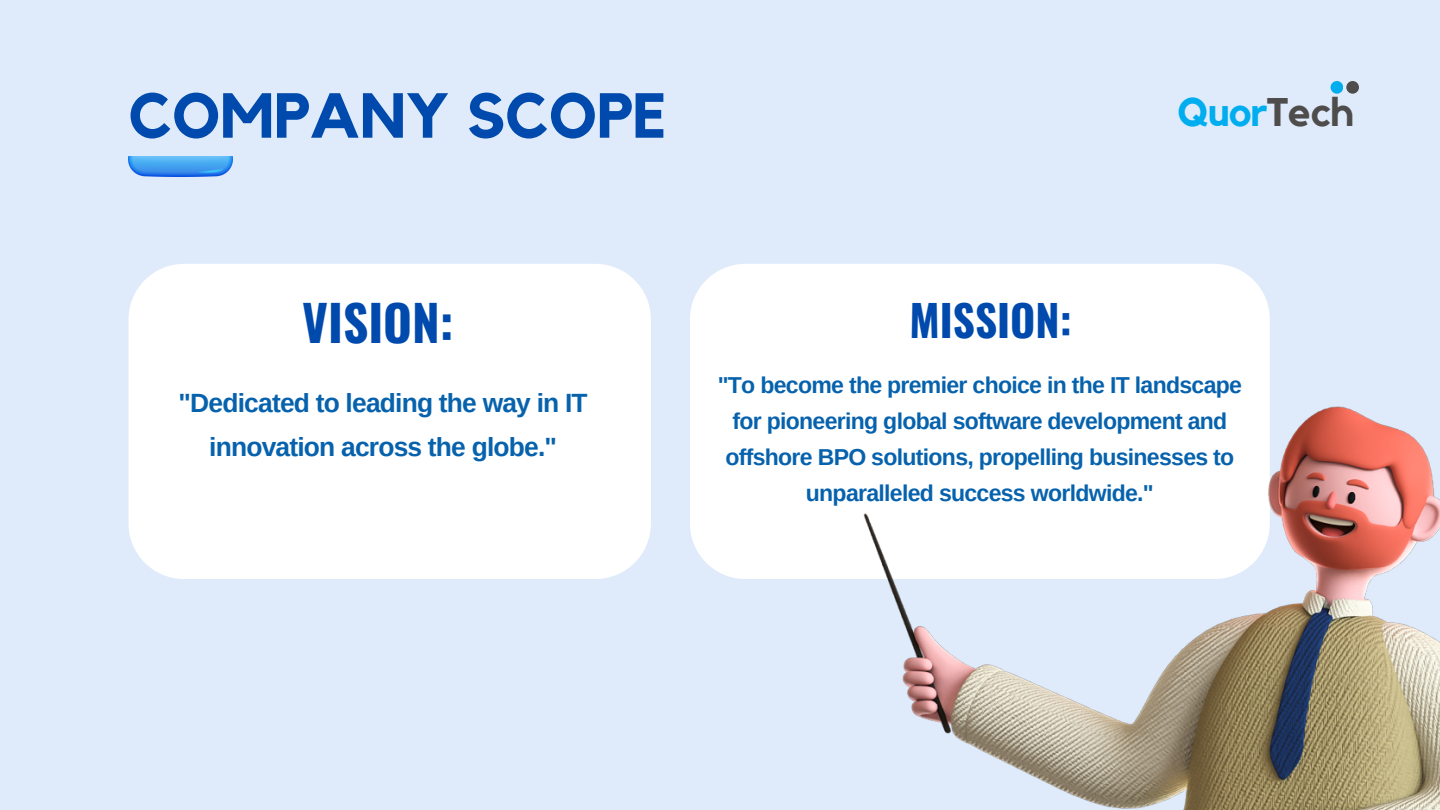
<style>
.page{position:relative;width:1440px;height:810px;background:#dfebfb}
.page>*{position:absolute;margin:0;border:0;box-sizing:border-box;transform-origin:0 0}
.t1{font:700 62.8px "Kollektif";color:#004aad}
.t2{font:700 49.4px "Oswald";color:#004aad}
.t3{font:700 43.1px "Oswald";color:#004aad}
.t4{font:700 39.8px "Kollektif";letter-spacing:-.02em;color:#00adef}
.t5{font:700 26.4px/44.1px "Arimo";letter-spacing:-.03em;color:#0762ad;text-align:center}
.t6{font:700 23px/35.8px "Arimo";letter-spacing:-.03em;color:#0762ad;text-align:center}
.s1{color:#4f4c4c}
</style>
<div class="page">
<div style="left:690px;top:264px;width:580px;height:315px;background:#fff"></div>
<img style="left:129px;top:156px;width:104px;height:20px">
<img style="left:864px;top:405px;width:576px;height:405px">
<div style="left:129px;top:264px;width:522px;height:315px;background:#fff;border-radius:56px"></div>
<div style="left:1346px;top:81px;width:13px;height:13px;background:#4f4c4c;border-radius:50%"></div>
<div style="left:1331px;top:81px;width:12px;height:13px;background:#00adef;border-radius:50%"></div>
<p class="t1" style="left:129px;top:87px;width:539px">COMPANY SCOPE</p>
<p class="t4" style="left:1177px;top:94px;width:177px">Quor<span class="s1">Tech</span></p>
<h3 class="t2" style="left:302px;top:284px;width:153px">VISION:</h3>
<p class="t5" style="left:179px;top:381px;width:411px">"Dedicated to leading the way in IT innovation across the globe."</p>
<h1 class="t3" style="left:910px;top:287px;width:164px">MISSION:</h1>
<p class="t6" style="left:718px;top:368px;width:526px">"To become the premier choice in the IT landscape for pioneering global software development and offshore BPO solutions, propelling businesses to unparalleled success worldwide."</p>
</div>
